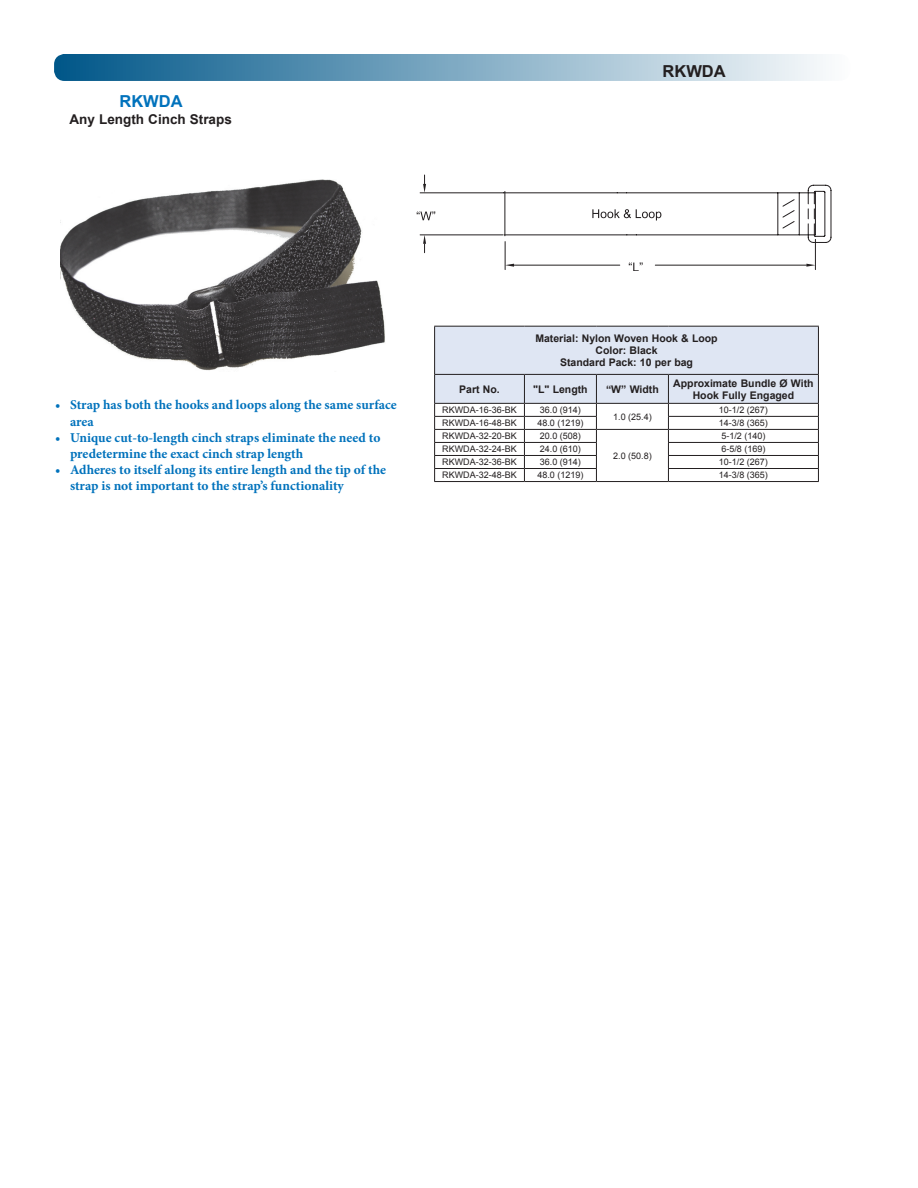
<style>
.page{position:relative;width:918px;height:1188px;background:#fff}
.page>*{position:absolute;margin:0;border:0;box-sizing:border-box;transform-origin:0 0}
.t1{font:700 16.5px "Arial";color:#0072bc}
.t2{font:700 16.5px "Arial";color:#231f20}
.t3{font:700 13.5px/16.2px "Minion Pro";color:#0072bc}
.t4{font:700 13.5px "Arial";color:#231f20}
.t5{font:700 10.5px/12px "Arial";color:#231f20;text-align:center}
.t6{font:9px "Arial";color:#231f20}
</style>
<div class="page">
<div style="left:57px;top:57px;width:791px;height:21px;background:linear-gradient(to right,#015789,#fcfdfd);border-radius:8px"></div>
<div style="left:54px;top:54px;width:797px;height:27px;border:6px solid #005789;border-radius:8px"></div>
<hr style="left:434px;top:481px;width:90px;height:1px;background:#231f20">
<hr style="left:524px;top:481px;width:72px;height:1px;background:#231f20">
<hr style="left:668px;top:481px;width:151px;height:1px;background:#231f20">
<svg style="left:434px;top:326px;width:385px;height:155px"></svg>
<hr style="left:596px;top:481px;width:72px;height:1px;background:#231f20">
<img style="left:60px;top:180px;width:325px;height:191px">
<svg style="left:417px;top:175px;width:414px;height:95px"></svg>
<hr style="left:504px;top:191px;width:1px;height:45px;background:#231f20">
<p class="t1" style="left:119px;top:95px;width:65px">RKWDA</p>
<p class="t4" style="left:70px;top:114px;width:164px">Any Length Cinch Straps</p>
<p class="t2" style="left:663px;top:64px;width:65px">RKWDA</p>
<p class="t3" style="left:70px;top:397px;width:328px;text-indent:-15px">• Strap has both the hooks and loops along the same surface area</p>
<p class="t3" style="left:70px;top:429px;width:312px;text-indent:-15px">• Unique cut-to-length cinch straps eliminate the need to predetermine the exact cinch strap length</p>
<p class="t3" style="left:70px;top:462px;width:318px;text-indent:-15px">• Adheres to itself along its entire length and the tip of the strap is not important to the strap’s functionality</p>
<p class="t5" style="left:535px;top:333px;width:184px">Material: Nylon Woven Hook &amp; Loop<br>Color: Black<br>Standard Pack: 10 per bag</p>
<p class="t5" style="left:459px;top:384px;width:42px">Part No.</p>
<p class="t5" style="left:533px;top:384px;width:56px">"L" Length</p>
<p class="t5" style="left:606px;top:384px;width:54px">“W” Width</p>
<p class="t5" style="left:673px;top:378px;width:142px">Approximate Bundle Ø With<br>Hook Fully Engaged</p>
<p class="t6" style="left:442px;top:407px;width:76px">RKWDA-16-36-BK</p>
<p class="t6" style="left:540px;top:407px;width:43px">36.0 (914)</p>
<p class="t6" style="left:613px;top:413px;width:40px">1.0 (25.4)</p>
<p class="t6" style="left:719px;top:407px;width:51px">10-1/2 (267)</p>
<p class="t6" style="left:442px;top:420px;width:76px">RKWDA-16-48-BK</p>
<p class="t6" style="left:537px;top:420px;width:48px">48.0 (1219)</p>
<p class="t6" style="left:719px;top:420px;width:51px">14-3/8 (365)</p>
<p class="t6" style="left:442px;top:433px;width:76px">RKWDA-32-20-BK</p>
<p class="t6" style="left:540px;top:433px;width:43px">20.0 (508)</p>
<p class="t6" style="left:613px;top:452px;width:40px">2.0 (50.8)</p>
<p class="t6" style="left:721px;top:433px;width:46px">5-1/2 (140)</p>
<p class="t6" style="left:442px;top:446px;width:76px">RKWDA-32-24-BK</p>
<p class="t6" style="left:540px;top:446px;width:43px">24.0 (610)</p>
<p class="t6" style="left:721px;top:446px;width:46px">6-5/8 (169)</p>
<p class="t6" style="left:442px;top:459px;width:76px">RKWDA-32-36-BK</p>
<p class="t6" style="left:540px;top:459px;width:43px">36.0 (914)</p>
<p class="t6" style="left:719px;top:459px;width:51px">10-1/2 (267)</p>
<p class="t6" style="left:442px;top:472px;width:76px">RKWDA-32-48-BK</p>
<p class="t6" style="left:537px;top:472px;width:48px">48.0 (1219)</p>
<p class="t6" style="left:719px;top:472px;width:51px">14-3/8 (365)</p>
</div>
